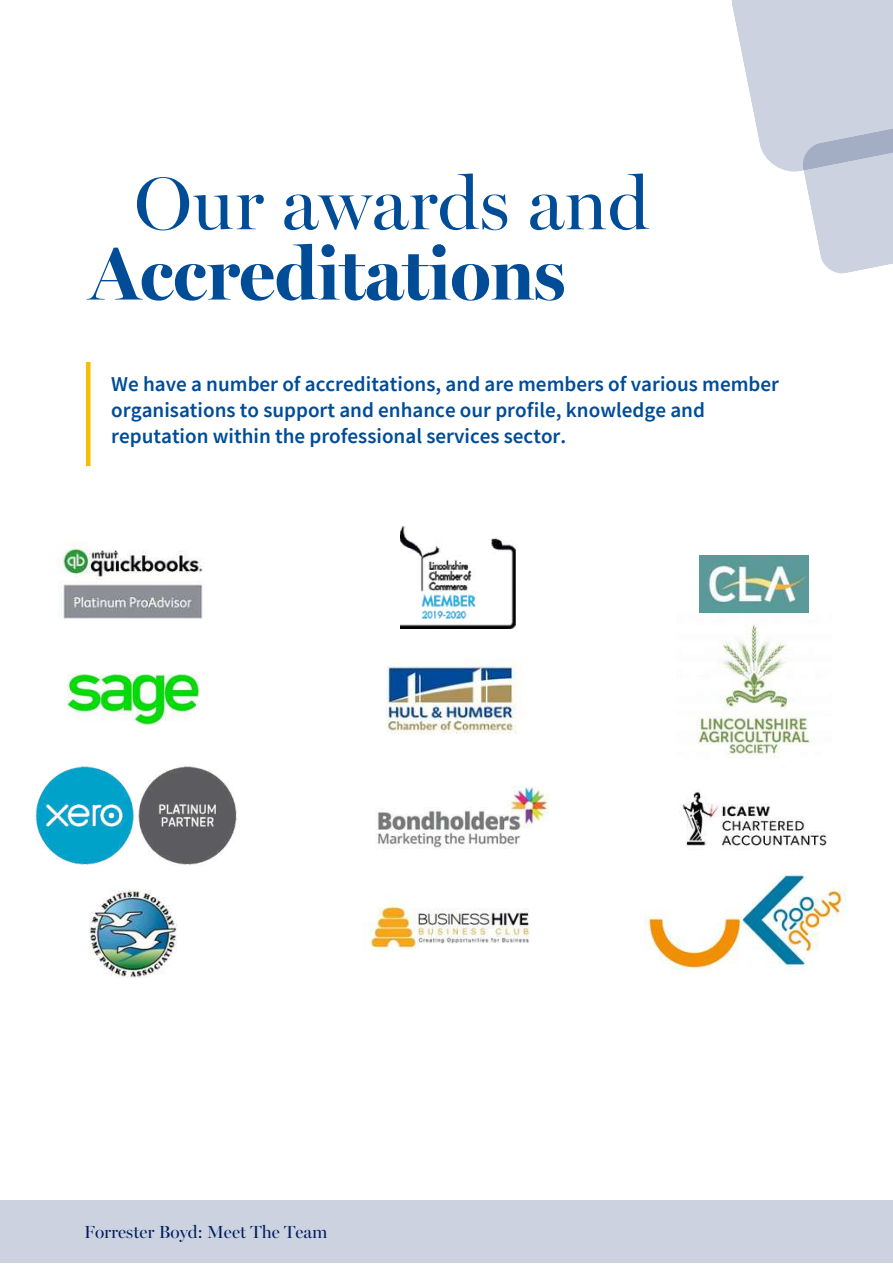
<style>
.page{position:relative;width:893px;height:1264px;background:#fff}
.page>*{position:absolute;margin:0;border:0;box-sizing:border-box;transform-origin:0 0}
.t1{font:700 74.7px "Miller Banner";color:#014c97}
.t2{font:74.7px "Miller Banner";color:#014c97}
.t3{font:600 21.15px/25.8px "Source Sans Pro";color:#014c97}
.t4{font:17.55px "Miller Banner";color:#001e60}
</style>
<div class="page">
<svg style="left:732px;top:0;width:160px;height:274px"></svg>
<hr style="left:86px;top:362px;width:4px;height:104px;background:#f6be00">
<img style="left:681px;top:790px;width:146px;height:57px">
<div style="left:0;top:1199px;width:892px;height:63px;background:#ccd2df"></div>
<img style="left:67px;top:674px;width:132px;height:50px">
<img style="left:386px;top:658px;width:135px;height:76px">
<img style="left:400px;top:527px;width:115px;height:101px">
<img style="left:376px;top:786px;width:172px;height:63px">
<img style="left:58px;top:542px;width:145px;height:77px">
<img style="left:364px;top:904px;width:166px;height:46px">
<img style="left:699px;top:556px;width:109px;height:57px">
<img style="left:90px;top:891px;width:86px;height:86px">
<img style="left:692px;top:624px;width:121px;height:133px">
<img style="left:644px;top:869px;width:201px;height:104px">
<img style="left:35px;top:766px;width:202px;height:99px">
<h1 class="t2" style="left:134px;top:161px;width:517px">Our awards and</h1>
<h1 class="t1" style="left:89px;top:231px;width:477px">Accreditations</h1>
<p class="t3" style="left:111px;top:370px;width:669px">We have a number of accreditations, and are members of various member organisations to support and enhance our profile, knowledge and reputation within the professional services sector.</p>
<p class="t4" style="left:84px;top:1222px;width:245px">Forrester Boyd: Meet The Team</p>
</div>
